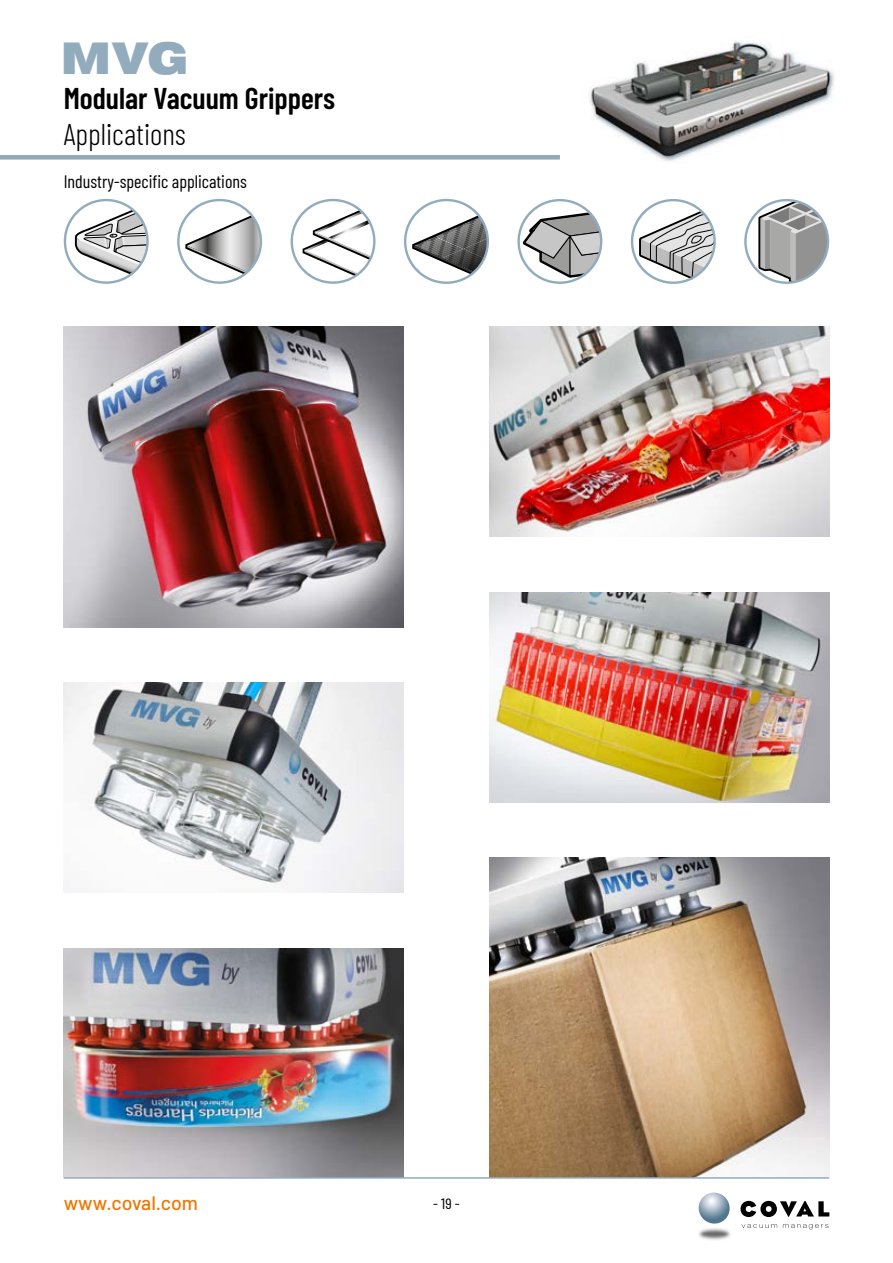
<style>
.page{position:relative;width:893px;height:1263px;background:#fff}
.page>*{position:absolute;margin:0;border:0;box-sizing:border-box;transform-origin:0 0}
.t1{font:900 45px "Pragmatica Ext";color:#92acbe}
.t2{font:600 30px "Barlow Condensed";color:#000}
.t3{font:300 30px "Barlow Condensed";color:#000}
.t4{font:500 19.5px "Barlow";color:#ee7601}
.t5{font:18px "Barlow Condensed";color:#000}
.t6{font:15px "Barlow Condensed";color:#000;scale:1.05 1}
</style>
<div class="page">
<img style="left:64px;top:326px;width:340px;height:302px">
<img style="left:64px;top:683px;width:340px;height:210px">
<img style="left:489px;top:326px;width:340px;height:211px">
<img style="left:489px;top:857px;width:340px;height:320px">
<img style="left:64px;top:948px;width:340px;height:229px">
<img style="left:489px;top:592px;width:340px;height:210px">
<svg style="left:64px;top:199px;width:85px;height:85px"></svg>
<svg style="left:517px;top:199px;width:85px;height:85px"></svg>
<svg style="left:177px;top:199px;width:85px;height:85px"></svg>
<svg style="left:631px;top:199px;width:85px;height:85px"></svg>
<svg style="left:291px;top:199px;width:84px;height:85px"></svg>
<svg style="left:404px;top:199px;width:85px;height:85px"></svg>
<svg style="left:744px;top:199px;width:85px;height:85px"></svg>
<img style="left:590px;top:41px;width:244px;height:121px">
<hr style="left:64px;top:1177px;width:765px;height:2px;background:#92acbe">
<div style="left:0;top:155px;width:560px;height:5px;background:#8fa8ba"></div>
<img style="left:699px;top:1228px;width:31px;height:12px">
<svg style="left:698px;top:1192px;width:32px;height:32px"></svg>
<svg style="left:742px;top:1224px;width:35px;height:4px"></svg>
<svg style="left:783px;top:1224px;width:45px;height:5px"></svg>
<svg style="left:740px;top:1201px;width:89px;height:16px"></svg>
<h1 class="t1" style="left:60px;top:29px;width:129px">MVG</h1>
<h2 class="t2" style="left:64px;top:77px;width:273px">Modular Vacuum Grippers</h2>
<h2 class="t3" style="left:64px;top:113px;width:124px">Applications</h2>
<p class="t5" style="left:64px;top:169px;width:185px">Industry-specific applications</p>
<p class="t4" style="left:64px;top:1188px;width:136px">www.coval.com</p>
<p class="t6" style="left:433px;top:1193px;width:27px">- 19 -</p>
</div>
